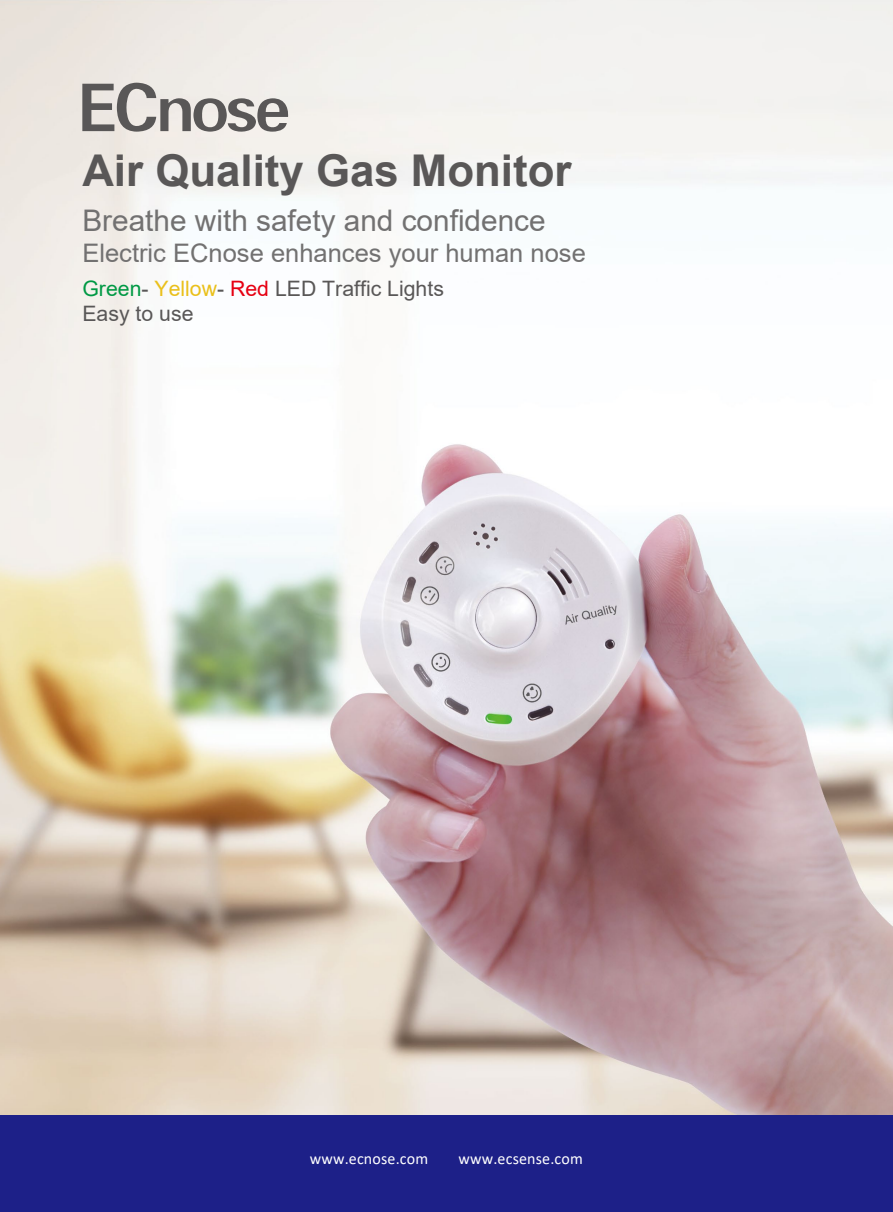
<style>
.page{position:relative;width:893px;height:1212px;background:#fff}
.page>*{position:absolute;margin:0;border:0;box-sizing:border-box;transform-origin:0 0}
.t1{font:700 43.8px "Arial";color:#595757}
.t2{font:29.7px "Arial";color:#727171}
.t3{font:25.5px "Arial";color:#727171}
.t4{font:21.3px/25.5px "Arial";color:#595757}
.t5{font:16.05px "Calibri";letter-spacing:.01em;color:#fff}
.s1{color:#094}
.s2{color:#eac01b}
.s3{color:#e60012}
</style>
<div class="page">
<img style="left:0;top:0;width:893px;height:1116px">
<svg style="left:82px;top:83px;width:207px;height:49px"></svg>
<div style="left:0;top:1116px;width:893px;height:96px;background:#1d2088"></div>
<h1 class="t1" style="left:82px;top:140px;width:491px">Air Quality Gas Monitor</h1>
<h2 class="t2" style="left:82px;top:200px;width:465px">Breathe with safety and confidence</h2>
<p class="t3" style="left:82px;top:235px;width:505px">Electric ECnose enhances your human nose</p>
<p class="t4" style="left:82px;top:275px;width:363px"><span class="s1">Green</span>- <span class="s2">Yellow</span>- <span class="s3">Red</span> LED Traffic Lights<br>Easy to use</p>
<p class="t5" style="left:310px;top:1147px;width:120px">www.ecnose.com</p>
<p class="t5" style="left:459px;top:1147px;width:126px">www.ecsense.com</p>
</div>
